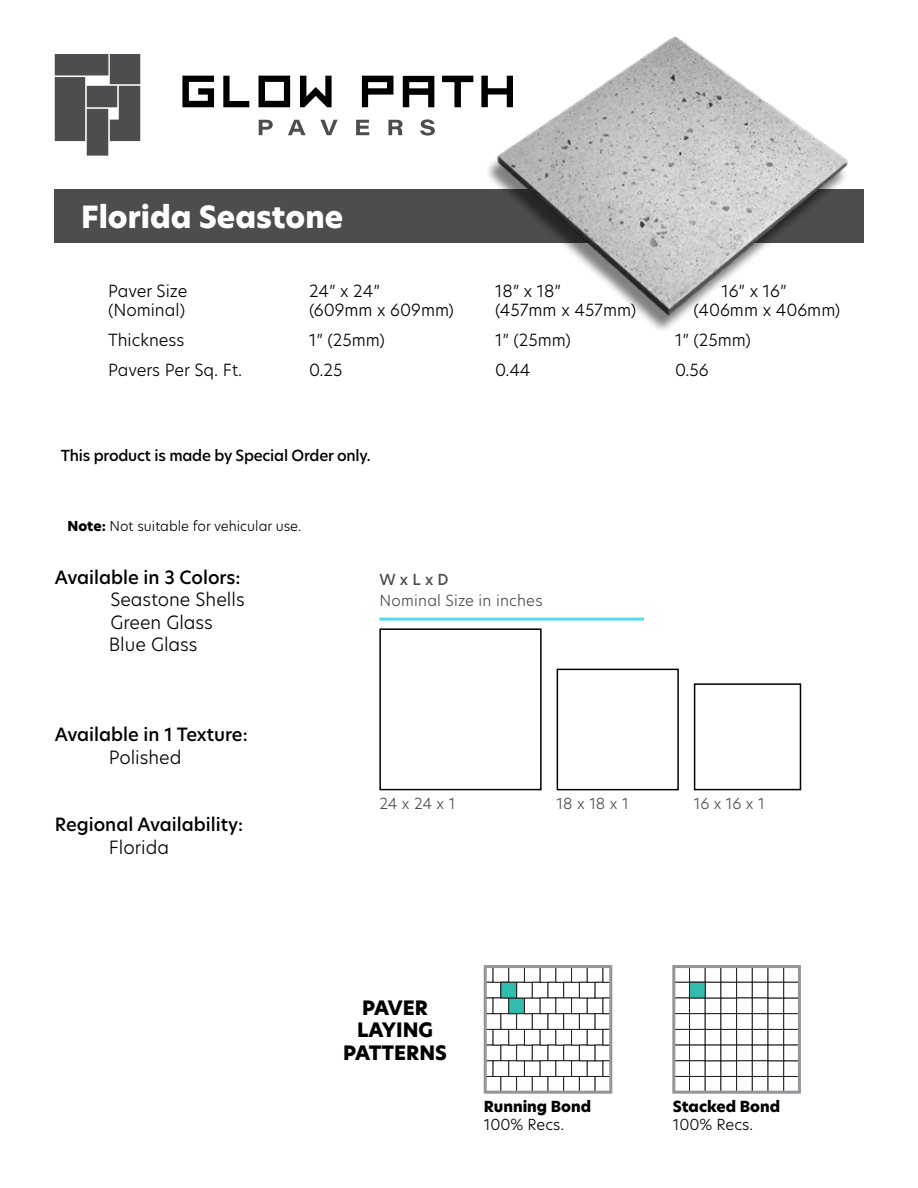
<style>
.page{position:relative;width:918px;height:1188px;background:#fff}
.page>*{position:absolute;margin:0;border:0;box-sizing:border-box;transform-origin:0 0}
.t1{font:800 30px "Hero New";color:#fff}
.t2{font:800 19.5px/22.5px "Hero New";color:#000;text-align:center}
.t3{font:500 18px "Hero New";color:#000}
.t4{font:300 18px/22.5px "Hero New";color:#000}
.t5{font:300 16.5px "Hero New";color:#000}
.t6{font:300 15px "Hero New";letter-spacing:.01em;color:#4d4d4f}
.t7{font:500 15px "Hero New";letter-spacing:-.015em;color:#000}
.t8{font:800 15px "Hero New";color:#000}
.t9{font:300 15px "Hero New";color:#000}
.t10{font:500 15px "Hero New";color:#4d4d4f}
.t11{font:300 13.5px "Hero New";color:#000}
.s1{font-weight:800}
</style>
<div class="page">
<div style="left:54px;top:189px;width:810px;height:54px;background:#4d4d4f"></div>
<img style="left:490px;top:36px;width:358px;height:294px">
<div style="left:379px;top:628px;width:163px;height:162px;border:2px solid #000"></div>
<div style="left:694px;top:683px;width:107px;height:107px;border:2px solid #000"></div>
<div style="left:557px;top:669px;width:122px;height:121px;border:2px solid #000"></div>
<hr style="left:379px;top:618px;width:265px;height:3px;background:#59d9eb">
<svg style="left:484px;top:965px;width:317px;height:129px"></svg>
<svg style="left:182px;top:76px;width:331px;height:31px"></svg>
<svg style="left:55px;top:54px;width:85px;height:102px;background:#6e6e70"></svg>
<svg style="left:259px;top:120px;width:14px;height:15px"></svg>
<svg style="left:288px;top:120px;width:18px;height:15px"></svg>
<svg style="left:320px;top:120px;width:18px;height:15px"></svg>
<svg style="left:356px;top:120px;width:14px;height:15px"></svg>
<svg style="left:388px;top:120px;width:15px;height:15px"></svg>
<svg style="left:420px;top:119px;width:15px;height:17px"></svg>
<h1 class="t1" style="left:81px;top:197px;width:264px">Florida Seastone</h1>
<p class="t5" style="left:108px;top:279px;width:81px">Paver Size</p>
<p class="t5" style="left:309px;top:279px;width:72px">24” x 24”</p>
<p class="t5" style="left:495px;top:279px;width:68px">18” x 18”</p>
<p class="t5" style="left:721px;top:279px;width:67px">16” x 16”</p>
<p class="t5" style="left:108px;top:299px;width:79px">(Nominal)</p>
<p class="t5" style="left:309px;top:299px;width:147px">(609mm x 609mm)</p>
<p class="t5" style="left:495px;top:299px;width:143px">(457mm x 457mm)</p>
<p class="t5" style="left:694px;top:299px;width:148px">(406mm x 406mm)</p>
<p class="t5" style="left:108px;top:329px;width:78px">Thickness</p>
<p class="t5" style="left:309px;top:329px;width:77px">1” (25mm)</p>
<p class="t5" style="left:495px;top:329px;width:77px">1” (25mm)</p>
<p class="t5" style="left:675px;top:329px;width:77px">1” (25mm)</p>
<p class="t5" style="left:108px;top:359px;width:136px">Pavers Per Sq. Ft.</p>
<p class="t5" style="left:309px;top:359px;width:35px">0.25</p>
<p class="t5" style="left:495px;top:359px;width:37px">0.44</p>
<p class="t5" style="left:675px;top:359px;width:35px">0.56</p>
<p class="t7" style="left:61px;top:446px;width:312px">This product is made by Special Order only.</p>
<p class="t11" style="left:68px;top:516px;width:235px"><span class="s1">Note:</span> Not suitable for vehicular use.</p>
<p class="t3" style="left:55px;top:565px;width:187px">Available in 3 Colors:</p>
<p class="t4" style="left:109px;top:588px;width:137px">Seastone Shells<br>Green Glass<br>Blue Glass</p>
<p class="t3" style="left:55px;top:722px;width:194px">Available in 1 Texture:</p>
<p class="t4" style="left:109px;top:745px;width:74px">Polished</p>
<p class="t3" style="left:55px;top:812px;width:190px">Regional Availability:</p>
<p class="t4" style="left:109px;top:835px;width:62px">Florida</p>
<p class="t10" style="left:379px;top:569px;width:71px">W x L x D</p>
<p class="t6" style="left:379px;top:591px;width:165px">Nominal Size in inches</p>
<p class="t6" style="left:379px;top:794px;width:78px">24 x 24 x 1</p>
<p class="t6" style="left:557px;top:793px;width:74px">18 x 18 x 1</p>
<p class="t6" style="left:694px;top:793px;width:73px">16 x 16 x 1</p>
<p class="t2" style="left:343px;top:996px;width:105px">PAVER<br>LAYING<br>PATTERNS</p>
<p class="t8" style="left:484px;top:1096px;width:109px">Running Bond</p>
<p class="t9" style="left:484px;top:1114px;width:82px">100% Recs.</p>
<p class="t8" style="left:673px;top:1096px;width:109px">Stacked Bond</p>
<p class="t9" style="left:673px;top:1114px;width:82px">100% Recs.</p>
</div>
